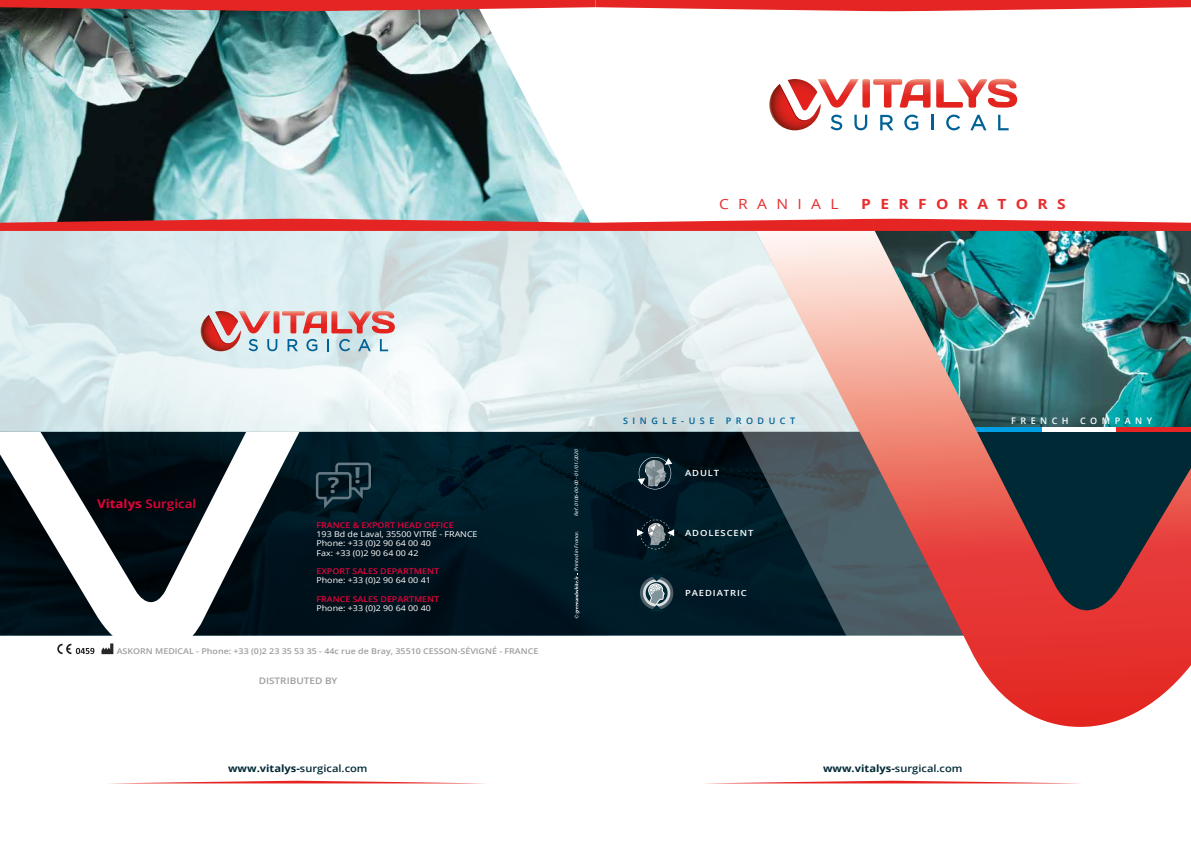
<style>
.page{position:relative;width:1191px;height:842px;background:#fff}
.page>*{position:absolute;margin:0;border:0;box-sizing:border-box;transform-origin:0 0}
.t1{font:700 21.9px "Open Sans";color:#667a84;scale:1.11 1}
.t2{font:700 14px "Open Sans";letter-spacing:.6em;color:#e62e2f;scale:1.11 1}
.t3{font:14px "Open Sans";letter-spacing:.6em;color:#e62e2f;scale:1.11 1}
.t4{font:600 12px "Open Sans";color:#e3023a;scale:1.11 1}
.t5{font:700 10px "Open Sans";color:#002936;scale:1.11 1}
.t6{font:600 9px "Open Sans";letter-spacing:.5em;color:#006196}
.t7{font:600 9px "Open Sans";letter-spacing:.5em;color:#fff}
.t8{font:600 9px "Open Sans";color:#9d9d9c;scale:1.11 1}
.t9{font:600 8.4px "Open Sans";letter-spacing:.1em;color:#fff;scale:1.11 1}
.t10{font:8px/9.2px "Open Sans";color:#fff;scale:1.11 1}
.t11{font:600 8px "Open Sans";color:#9d9d9c;scale:1.11 1}
.t12{font:600 8px "Open Sans";color:#e3023a;scale:1.11 1}
.t13{font:italic 5.2px "Myriad Pro";color:#fff;scale:1.11 1}
.s1{font-weight:700}
.s2{font-weight:600}
</style>
<div class="page">
<img style="left:0;top:11px;width:589px;height:208px">
<svg style="left:734px;top:781px;width:317px;height:2px"></svg>
<svg style="left:769px;top:79px;width:248px;height:51px"></svg>
<svg style="left:299px;top:432px;width:339px;height:203px;background:#001824"></svg>
<svg style="left:139px;top:781px;width:317px;height:2px"></svg>
<svg style="left:0;top:231px;width:638px;height:201px;background:#ddebee"></svg>
<svg style="left:201px;top:311px;width:194px;height:40px;background:#d0a8aa"></svg>
<svg style="left:0;top:432px;width:299px;height:222px"></svg>
<svg style="left:637px;top:520px;width:1px;height:29px"></svg>
<svg style="left:637px;top:457px;width:1px;height:32px"></svg>
<svg style="left:316px;top:463px;width:55px;height:45px;background:#152d37"></svg>
<svg style="left:574px;top:573px;width:5px;height:45px"></svg>
<img style="left:864px;top:218px;width:327px;height:509px">
<svg style="left:638px;top:231px;width:333px;height:420px;background:#90898a"></svg>
<svg style="left:0;top:0;width:1191px;height:11px;background:#de3d3c"></svg>
<svg style="left:0;top:219px;width:1191px;height:12px;background:#de3d3c"></svg>
<svg style="left:57px;top:644px;width:37px;height:10px"></svg>
<svg style="left:101px;top:643px;width:12px;height:11px"></svg>
<h2 class="t3" style="left:719px;top:194px;width:109px">CRANIAL</h2>
<h2 class="t2" style="left:861px;top:194px;width:186px">PERFORATORS</h2>
<h3 class="t4" style="left:97px;top:495px;width:91px"><span class="s1">Vitalys</span> Surgical</h3>
<h1 class="t1" style="left:328px;top:465px;width:31px">? !</h1>
<p class="t12" style="left:316px;top:519px;width:125px">FRANCE &amp; EXPORT HEAD OFFICE</p>
<p class="t10" style="left:316px;top:529px;width:147px">193 Bd de Laval, 35500 VITRÉ - FRANCE<br>Phone: +33 (0)2 90 64 00 40<br>Fax: +33 (0)2 90 64 00 42</p>
<p class="t12" style="left:316px;top:566px;width:112px">EXPORT SALES DEPARTMENT</p>
<p class="t10" style="left:316px;top:576px;width:105px">Phone: +33 (0)2 90 64 00 41</p>
<p class="t12" style="left:316px;top:594px;width:112px">FRANCE SALES DEPARTMENT</p>
<p class="t10" style="left:316px;top:604px;width:105px">Phone: +33 (0)2 90 64 00 40</p>
<p class="t11" style="left:117px;top:646px;width:381px">ASKORN MEDICAL - Phone: +33 (0)2 23 35 53 35 - 44c rue de Bray, 35510 CESSON-SÉVIGNÉ - FRANCE</p>
<p class="t8" style="left:259px;top:675px;width:73px">DISTRIBUTED BY</p>
<p class="t13" style="left:573px;top:516px;width:61px;rotate:-90deg">Ref. 0106-00-00 - 01/01/2020</p>
<p class="t13" style="left:573px;top:571px;width:37px;rotate:-90deg">Printed in France.</p>
<p class="t6" style="left:623px;top:415px;width:93px">SINGLE-USE</p>
<p class="t6" style="left:725px;top:415px;width:71px">PRODUCT</p>
<p class="t7" style="left:1011px;top:415px;width:59px">FRENCH</p>
<p class="t7" style="left:1080px;top:415px;width:73px">COMPANY</p>
<p class="t9" style="left:685px;top:467px;width:32px">ADULT</p>
<p class="t9" style="left:685px;top:527px;width:63px">ADOLESCENT</p>
<p class="t9" style="left:685px;top:587px;width:57px">PAEDIATRIC</p>
<p class="t5" style="left:228px;top:761px;width:127px">www.vitalys-<span class="s2">surgical.com</span></p>
<p class="t5" style="left:823px;top:761px;width:127px">www.vitalys-<span class="s2">surgical.com</span></p>
</div>
